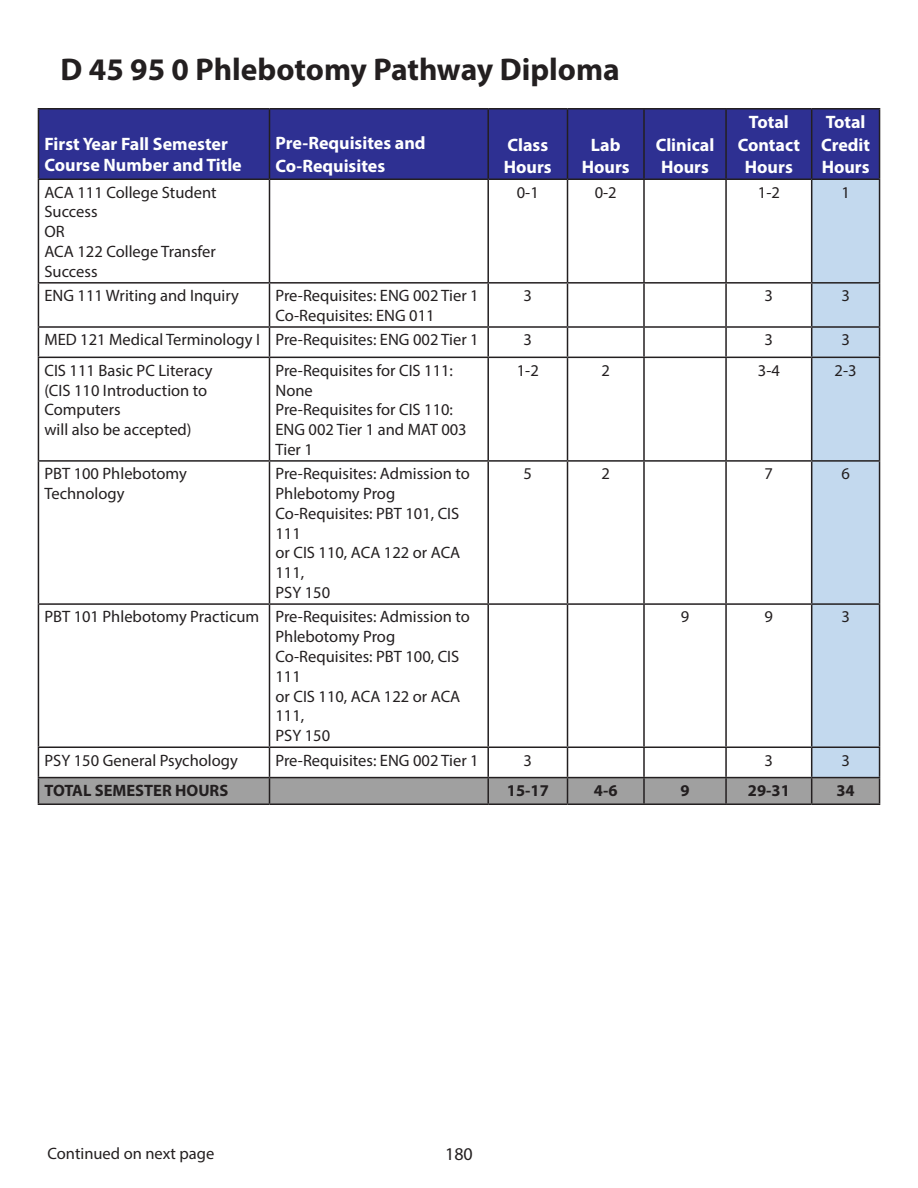
<style>
.page{position:relative;width:918px;height:1188px;background:#fff}
.page>*{position:absolute;margin:0;border:0;box-sizing:border-box;transform-origin:0 0}
.t1{font:700 31.5px "Myriad Pro";color:#231f20}
.t2{font:700 18px/22.5px "Myriad Pro";color:#fff}
.t3{font:18px "Myriad Pro";color:#231f20}
.t4{font:16.5px/19.8px "Myriad Pro";color:#231f20}
.t5{font:700 16.5px "Myriad Pro";color:#231f20}
</style>
<div class="page">
<div style="left:39px;top:110px;width:840px;height:68px;background:#2e3092"></div>
<hr style="left:38px;top:108px;width:232px;height:2px;background:#231f20">
<hr style="left:38px;top:110px;width:1px;height:68px;background:#231f20">
<hr style="left:270px;top:108px;width:218px;height:2px;background:#231f20">
<hr style="left:269px;top:110px;width:1px;height:68px;background:#231f20">
<hr style="left:488px;top:108px;width:80px;height:2px;background:#231f20">
<hr style="left:487px;top:110px;width:2px;height:68px;background:#231f20">
<hr style="left:568px;top:108px;width:76px;height:2px;background:#231f20">
<hr style="left:567px;top:110px;width:1px;height:68px;background:#231f20">
<hr style="left:644px;top:108px;width:82px;height:2px;background:#231f20">
<hr style="left:643px;top:110px;width:2px;height:68px;background:#231f20">
<hr style="left:726px;top:108px;width:86px;height:2px;background:#231f20">
<hr style="left:725px;top:110px;width:2px;height:68px;background:#231f20">
<hr style="left:812px;top:108px;width:68px;height:2px;background:#231f20">
<hr style="left:811px;top:110px;width:1px;height:68px;background:#231f20">
<hr style="left:879px;top:110px;width:1px;height:68px;background:#231f20">
<hr style="left:38px;top:178px;width:232px;height:2px;background:#231f20">
<hr style="left:270px;top:178px;width:218px;height:2px;background:#231f20">
<hr style="left:488px;top:178px;width:80px;height:2px;background:#231f20">
<hr style="left:568px;top:178px;width:76px;height:2px;background:#231f20">
<hr style="left:644px;top:178px;width:82px;height:2px;background:#231f20">
<hr style="left:726px;top:178px;width:86px;height:2px;background:#231f20">
<hr style="left:812px;top:178px;width:68px;height:2px;background:#231f20">
<svg style="left:38px;top:179px;width:842px;height:624px"></svg>
<hr style="left:38px;top:803px;width:232px;height:2px;background:#231f20">
<hr style="left:270px;top:803px;width:218px;height:2px;background:#231f20">
<hr style="left:488px;top:803px;width:80px;height:2px;background:#231f20">
<hr style="left:568px;top:803px;width:76px;height:2px;background:#231f20">
<hr style="left:644px;top:803px;width:82px;height:2px;background:#231f20">
<hr style="left:726px;top:803px;width:86px;height:2px;background:#231f20">
<hr style="left:812px;top:803px;width:68px;height:2px;background:#231f20">
<p class="t1" style="left:61px;top:49px;width:561px">D 45 95 0 Phlebotomy Pathway Diploma</p>
<p class="t2" style="left:44px;top:132px;width:185px">First Year Fall Semester</p>
<p class="t2" style="left:44px;top:154px;width:199px">Course Number and Title</p>
<p class="t2" style="left:276px;top:131px;width:152px">Pre-Requisites and<br>Co-Requisites</p>
<p class="t2" style="left:507px;top:133px;width:42px">Class</p>
<p class="t2" style="left:504px;top:155px;width:49px">Hours</p>
<p class="t2" style="left:591px;top:133px;width:31px">Lab</p>
<p class="t2" style="left:582px;top:155px;width:49px">Hours</p>
<p class="t2" style="left:656px;top:133px;width:60px">Clinical</p>
<p class="t2" style="left:661px;top:155px;width:49px">Hours</p>
<p class="t2" style="left:749px;top:110px;width:41px">Total</p>
<p class="t2" style="left:738px;top:133px;width:64px">Contact</p>
<p class="t2" style="left:745px;top:155px;width:49px">Hours</p>
<p class="t2" style="left:826px;top:110px;width:41px">Total</p>
<p class="t2" style="left:821px;top:133px;width:51px">Credit</p>
<p class="t2" style="left:822px;top:155px;width:49px">Hours</p>
<p class="t4" style="left:44px;top:182px;width:174px">ACA 111 College Student</p>
<p class="t4" style="left:44px;top:202px;width:55px">Success</p>
<p class="t4" style="left:44px;top:222px;width:22px">OR</p>
<p class="t4" style="left:44px;top:241px;width:173px">ACA 122 College Transfer</p>
<p class="t4" style="left:44px;top:261px;width:55px">Success</p>
<p class="t4" style="left:44px;top:286px;width:196px">ENG 111 Writing and Inquiry</p>
<p class="t4" style="left:276px;top:286px;width:205px">Pre-Requisites: ENG 002 Tier 1</p>
<p class="t4" style="left:276px;top:305px;width:161px">Co-Requisites: ENG 011</p>
<p class="t4" style="left:517px;top:182px;width:23px">0-1</p>
<p class="t4" style="left:595px;top:182px;width:23px">0-2</p>
<p class="t4" style="left:758px;top:182px;width:23px">1-2</p>
<p class="t4" style="left:841px;top:182px;width:10px">1</p>
<p class="t4" style="left:524px;top:286px;width:10px">3</p>
<p class="t4" style="left:765px;top:286px;width:10px">3</p>
<p class="t4" style="left:841px;top:286px;width:10px">3</p>
<p class="t4" style="left:44px;top:330px;width:217px">MED 121 Medical Terminology I</p>
<p class="t4" style="left:276px;top:330px;width:205px">Pre-Requisites: ENG 002 Tier 1</p>
<p class="t4" style="left:524px;top:330px;width:10px">3</p>
<p class="t4" style="left:765px;top:330px;width:10px">3</p>
<p class="t4" style="left:841px;top:330px;width:10px">3</p>
<p class="t4" style="left:44px;top:360px;width:170px">CIS 111 Basic PC Literacy</p>
<p class="t4" style="left:44px;top:380px;width:164px">(CIS 110 Introduction to</p>
<p class="t4" style="left:44px;top:400px;width:78px">Computers</p>
<p class="t4" style="left:44px;top:419px;width:149px">will also be accepted)</p>
<p class="t4" style="left:276px;top:360px;width:179px">Pre-Requisites for CIS 111:<br>None</p>
<p class="t4" style="left:276px;top:400px;width:193px">Pre-Requisites for CIS 110:<br>ENG 002 Tier 1 and MAT 003<br>Tier 1</p>
<p class="t4" style="left:517px;top:360px;width:23px">1-2</p>
<p class="t4" style="left:602px;top:360px;width:10px">2</p>
<p class="t4" style="left:758px;top:360px;width:23px">3-4</p>
<p class="t4" style="left:835px;top:360px;width:23px">2-3</p>
<p class="t4" style="left:44px;top:464px;width:144px">PBT 100 Phlebotomy</p>
<p class="t4" style="left:44px;top:483px;width:82px">Technology</p>
<p class="t4" style="left:276px;top:464px;width:196px">Pre-Requisites: Admission to<br>Phlebotomy Prog</p>
<p class="t4" style="left:276px;top:503px;width:185px">Co-Requisites: PBT 101, CIS<br>111</p>
<p class="t4" style="left:276px;top:543px;width:186px">or CIS 110, ACA 122 or ACA<br>111,</p>
<p class="t4" style="left:276px;top:582px;width:56px">PSY 150</p>
<p class="t4" style="left:44px;top:607px;width:216px">PBT 101 Phlebotomy Practicum</p>
<p class="t4" style="left:276px;top:607px;width:196px">Pre-Requisites: Admission to<br>Phlebotomy Prog</p>
<p class="t4" style="left:276px;top:646px;width:185px">Co-Requisites: PBT 100, CIS<br>111</p>
<p class="t4" style="left:276px;top:686px;width:186px">or CIS 110, ACA 122 or ACA<br>111,</p>
<p class="t4" style="left:276px;top:726px;width:56px">PSY 150</p>
<p class="t4" style="left:524px;top:464px;width:10px">5</p>
<p class="t4" style="left:602px;top:464px;width:10px">2</p>
<p class="t4" style="left:765px;top:464px;width:10px">7</p>
<p class="t4" style="left:841px;top:464px;width:10px">6</p>
<p class="t4" style="left:681px;top:607px;width:10px">9</p>
<p class="t4" style="left:765px;top:607px;width:10px">9</p>
<p class="t4" style="left:841px;top:607px;width:10px">3</p>
<p class="t4" style="left:44px;top:750px;width:195px">PSY 150 General Psychology</p>
<p class="t4" style="left:276px;top:750px;width:205px">Pre-Requisites: ENG 002 Tier 1</p>
<p class="t4" style="left:524px;top:750px;width:10px">3</p>
<p class="t4" style="left:765px;top:750px;width:10px">3</p>
<p class="t4" style="left:841px;top:750px;width:10px">3</p>
<p class="t5" style="left:44px;top:780px;width:185px">TOTAL SEMESTER HOURS</p>
<p class="t5" style="left:507px;top:780px;width:43px">15-17</p>
<p class="t5" style="left:594px;top:780px;width:25px">4-6</p>
<p class="t5" style="left:680px;top:780px;width:11px">9</p>
<p class="t5" style="left:748px;top:780px;width:43px">29-31</p>
<p class="t5" style="left:836px;top:780px;width:20px">34</p>
<p class="t4" style="left:48px;top:1144px;width:168px">Continued on next page</p>
<p class="t3" style="left:445px;top:1143px;width:29px">180</p>
</div>
